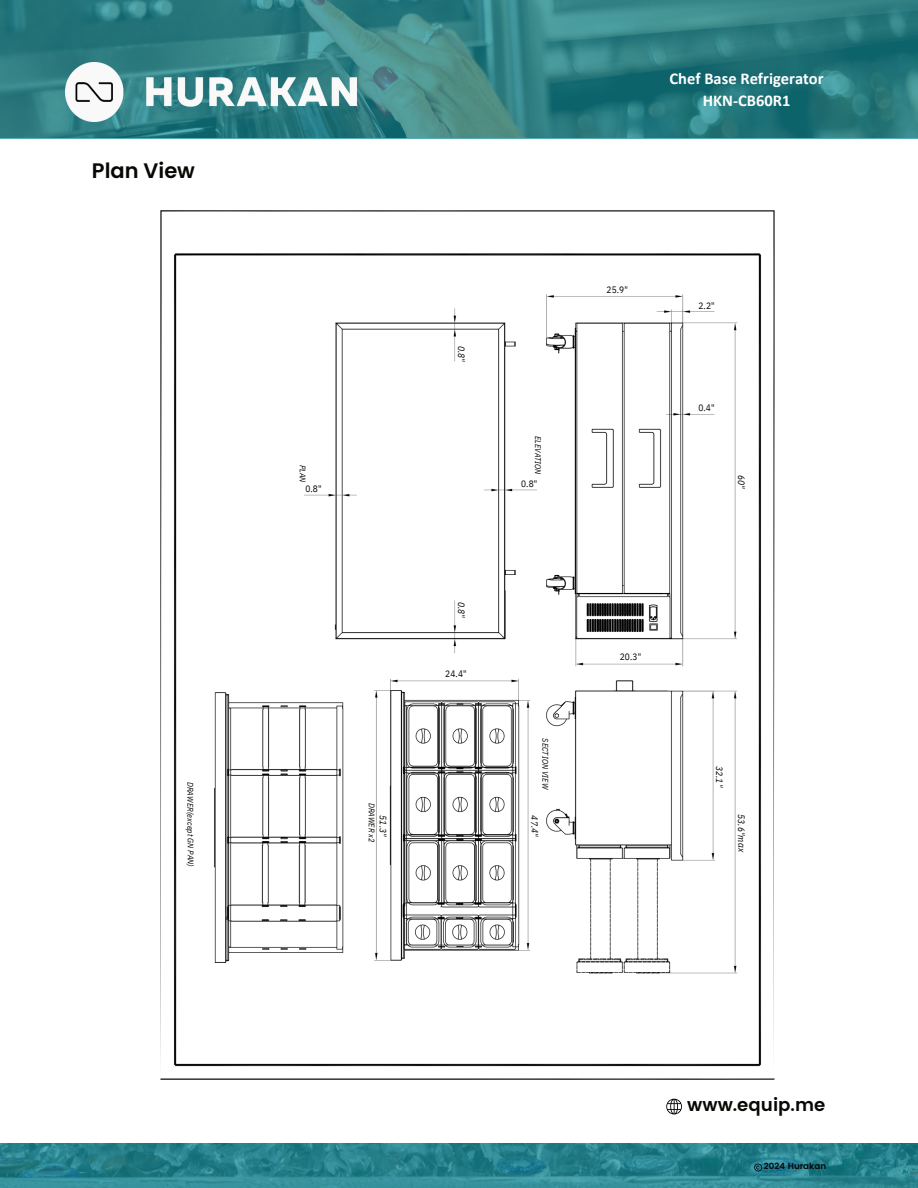
<style>
.page{position:relative;width:918px;height:1188px;background:#fff}
.page>*{position:absolute;margin:0;border:0;box-sizing:border-box;transform-origin:0 0}
.t1{font:600 21px "Poppins";color:#080704}
.t2{font:600 18px "Poppins";color:#080704}
.t3{font:700 16.5px/22.5px "Calibri";color:#fff;text-align:center}
.t4{font:italic 9.3px "IBM Plex Sans Cond";letter-spacing:.01em;color:#080704}
.t5{font:9.3px "IBM Plex Sans Cond";color:#080704}
.t6{font:600 8.7px "Poppins";color:#080704}
.t7{font:italic 8.1px "IBM Plex Sans Cond";letter-spacing:.01em;color:#080704}
</style>
<div class="page">
<svg style="left:0;top:1143px;width:918px;height:45px;background:#28848f"></svg>
<svg style="left:754px;top:1164px;width:8px;height:8px"></svg>
<svg style="left:0;top:0;width:918px;height:138px;background:#2f7f82"></svg>
<img style="left:65px;top:63px;width:292px;height:58px">
<svg style="left:666px;top:1099px;width:16px;height:15px"></svg>
<img style="left:160px;top:210px;width:615px;height:870px">
<h1 class="t1" style="left:92px;top:159px;width:105px">Plan View</h1>
<p class="t7" style="left:197px;top:782px;width:87px;rotate:90deg">DRAWER(except GN PAN)</p>
<h3 class="t3" style="left:670px;top:67px;width:156px">Chef Base Refrigerator<br>HKN-CB60R1</h3>
<p class="t7" style="left:309px;top:465px;width:19px;rotate:90deg">PLAN</p>
<p class="t5" style="left:305px;top:481px;width:18px">0.8"</p>
<p class="t7" style="left:378px;top:803px;width:41px;rotate:90deg">DRAWER x2</p>
<p class="t4" style="left:390px;top:815px;width:23px;rotate:90deg">51.3"</p>
<p class="t4" style="left:469px;top:346px;width:18px;rotate:90deg">0.8"</p>
<p class="t4" style="left:469px;top:602px;width:18px;rotate:90deg">0.8"</p>
<p class="t5" style="left:445px;top:667px;width:23px">24.4"</p>
<p class="t7" style="left:544px;top:436px;width:40px;rotate:90deg">ELEVATION</p>
<p class="t5" style="left:521px;top:476px;width:18px">0.8"</p>
<p class="t7" style="left:552px;top:738px;width:53px;rotate:90deg">SECTION VIEW</p>
<p class="t4" style="left:542px;top:815px;width:23px;rotate:90deg">47.4"</p>
<p class="t5" style="left:607px;top:283px;width:23px">25.9"</p>
<p class="t5" style="left:699px;top:298px;width:18px">2.2"</p>
<p class="t5" style="left:698px;top:401px;width:18px">0.4"</p>
<p class="t4" style="left:749px;top:475px;width:16px;rotate:90deg">60"</p>
<p class="t5" style="left:620px;top:650px;width:23px">20.3"</p>
<p class="t4" style="left:727px;top:766px;width:23px;rotate:90deg">32.1"</p>
<p class="t4" style="left:749px;top:814px;width:40px;rotate:90deg">53.6"max</p>
<h2 class="t2" style="left:687px;top:1091px;width:140px">www.equip.me</h2>
<p class="t6" style="left:764px;top:1159px;width:64px">2024 Hurakan</p>
</div>
